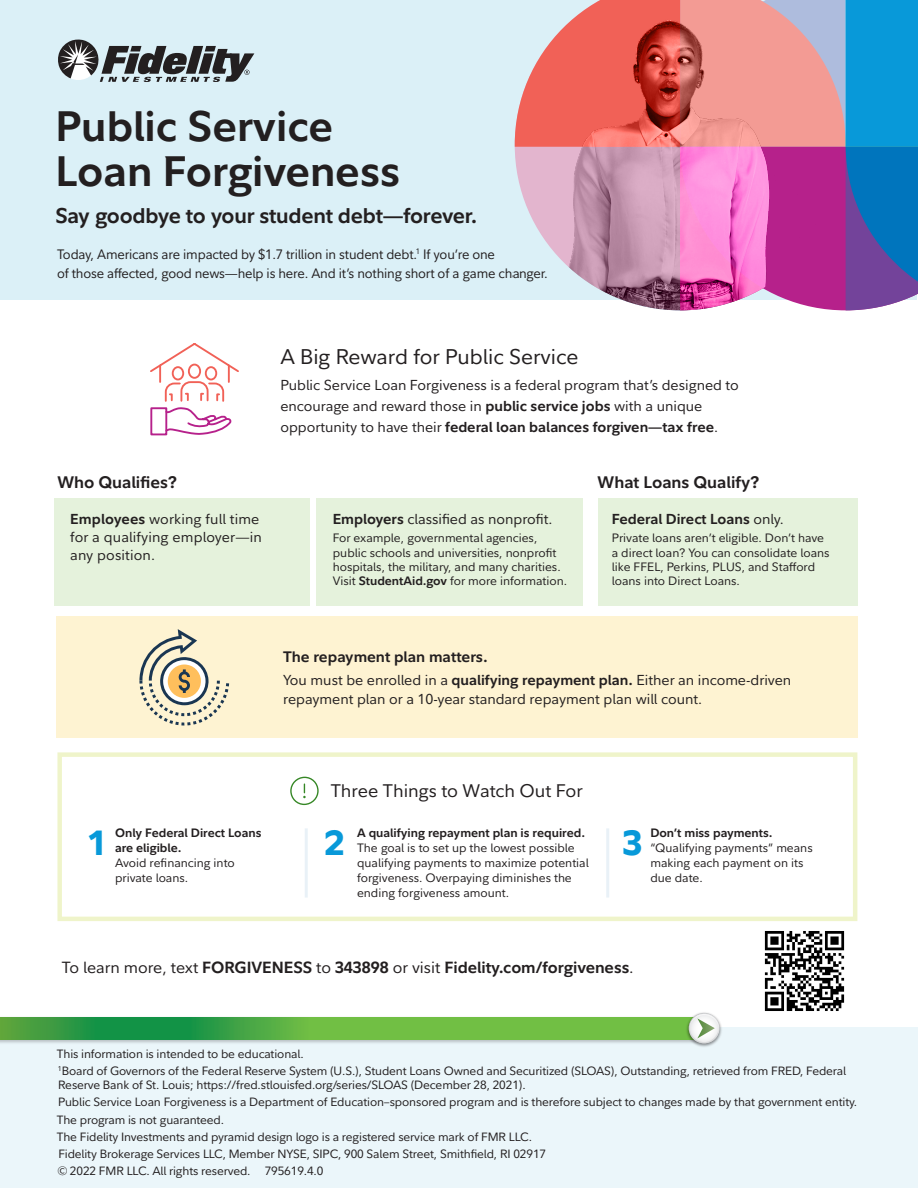
<style>
.page{position:relative;width:918px;height:1188px;background:#fff}
.page>*{position:absolute;margin:0;border:0;box-sizing:border-box;transform-origin:0 0}
.t1{font:700 42px/45px "Fidelity Sans";color:#231f20}
.t2{font:800 34.5px "Fidelity Sans";color:#0899d9}
.t3{font:700 21px "Fidelity Sans";letter-spacing:-.01em;color:#231f20}
.t4{font:21px "Fidelity Sans";color:#231f20}
.t5{font:18px "Fidelity Sans";color:#231f20}
.t6{font:700 16.5px "Fidelity Sans";color:#231f20}
.t7{font:700 15.9px "Fidelity Sans";color:#231f20}
.t8{font:700 15px "Fidelity Sans";color:#231f20}
.t9{font:14.25px/21px "Fidelity Sans";color:#231f20}
.t10{font:700 14.25px "Fidelity Sans";color:#231f20}
.t11{font:13.5px/19.5px "Fidelity Sans";letter-spacing:-.01em;color:#231f20;scale:.96 1}
.t12{font:12px/14.4px "Fidelity Sans";color:#231f20}
.t13{font:700 12px/15px "Fidelity Sans";color:#231f20}
.t14{font:11.85px/17.2px "Fidelity Sans";letter-spacing:-.01em;color:#231f20}
.s1{font-weight:700}
.s2{font-weight:400}
</style>
<div class="page">
<div style="left:56px;top:617px;width:801px;height:121px;background:#fef3d2"></div>
<div style="left:598px;top:499px;width:259px;height:107px;background:#e5f2dc"></div>
<div style="left:316px;top:499px;width:267px;height:107px;background:#e5f2dc"></div>
<div style="left:54px;top:499px;width:255px;height:107px;background:#e5f2dc"></div>
<div style="left:0;top:1027px;width:918px;height:161px;background:#ebf6fa"></div>
<div style="left:0;top:0;width:917px;height:299px;background:#dbf0f7"></div>
<svg style="left:58px;top:39px;width:196px;height:43px"></svg>
<svg style="left:0;top:1017px;width:685px;height:23px;background:#55af44"></svg>
<img style="left:685px;top:1012px;width:37px;height:35px">
<svg style="left:689px;top:1013px;width:31px;height:30px"></svg>
<svg style="left:690px;top:1014px;width:29px;height:29px"></svg>
<img style="left:764px;top:931px;width:81px;height:80px">
<svg style="left:290px;top:776px;width:29px;height:30px"></svg>
<svg style="left:139px;top:629px;width:90px;height:97px"></svg>
<svg style="left:150px;top:343px;width:89px;height:93px"></svg>
<hr style="left:305px;top:828px;width:3px;height:70px;background:#b6d2e5">
<hr style="left:606px;top:828px;width:3px;height:70px;background:#b6d2e5">
<svg style="left:846px;top:0;width:72px;height:310px;background:#1f7dc4"></svg>
<img style="left:515px;top:0;width:331px;height:310px">
<h1 class="t1" style="left:56px;top:103px;width:346px">Public Service<br>Loan Forgiveness</h1>
<h3 class="t3" style="left:56px;top:202px;width:424px">Say goodbye to your student debt—forever.</h3>
<p class="t11" style="left:57px;top:244px;width:513px">Today, Americans are impacted by $1.7 trillion in student debt.<sup>1</sup> If you’re one<br>of those affected, good news—help is here. And it’s nothing short of a game changer.</p>
<h3 class="t4" style="left:280px;top:343px;width:300px">A Big Reward for Public Service</h3>
<p class="t9" style="left:280px;top:375px;width:460px">Public Service Loan Forgiveness is a federal program that’s designed to encourage and reward those in <span class="s1">public service jobs</span> with a unique opportunity to have their <span class="s1">federal loan balances forgiven—tax free</span>.</p>
<h3 class="t6" style="left:57px;top:472px;width:121px">Who Qualifies?</h3>
<h3 class="t6" style="left:598px;top:472px;width:163px">What Loans Qualify?</h3>
<p class="t9" style="left:70px;top:510px;width:193px;line-height:18px"><span class="s1">Employees</span> working full time for a qualifying employer—in any position.</p>
<p class="t9" style="left:333px;top:509px;width:221px"><span class="s1">Employers</span> classified as nonprofit.</p>
<p class="t12" style="left:333px;top:531px;width:236px">For example, governmental agencies, public schools and universities, nonprofit hospitals, the military, and many charities.<br>Visit <span class="s1">StudentAid.gov</span> for more information.</p>
<p class="t10" style="left:612px;top:510px;width:174px">Federal Direct Loans <span class="s2">only.</span></p>
<p class="t12" style="left:612px;top:531px;width:219px">Private loans aren’t eligible. Don’t have a direct loan? You can consolidate loans like FFEL, Perkins, PLUS, and Stafford loans into Direct Loans.</p>
<p class="t8" style="left:283px;top:647px;width:206px">The repayment plan matters.</p>
<p class="t9" style="left:283px;top:670px;width:510px;line-height:19.5px">You must be enrolled in a <span class="s1">qualifying repayment plan.</span> Either an income-driven repayment plan or a 10-year standard repayment plan will count.</p>
<h3 class="t5" style="left:331px;top:779px;width:253px">Three Things to Watch Out For</h3>
<p class="t13" style="left:115px;top:825px;width:148px">Only Federal Direct Loans are eligible.</p>
<p class="t12" style="left:115px;top:856px;width:121px;line-height:15px">Avoid refinancing into private loans.</p>
<h2 class="t2" style="left:87px;top:820px;width:21px">1</h2>
<h2 class="t2" style="left:325px;top:820px;width:21px">2</h2>
<h2 class="t2" style="left:623px;top:820px;width:21px">3</h2>
<p class="t13" style="left:650px;top:825px;width:124px">Don’t miss payments.</p>
<p class="t13" style="left:357px;top:825px;width:230px">A qualifying repayment plan is required.</p>
<p class="t12" style="left:357px;top:841px;width:233px;line-height:15px">The goal is to set up the lowest possible qualifying payments to maximize potential forgiveness. Overpaying diminishes the ending forgiveness amount.</p>
<p class="t12" style="left:650px;top:841px;width:164px;line-height:15px">“Qualifying payments” means making each payment on its due date.</p>
<h3 class="t7" style="left:62px;top:956px;width:573px"><span class="s2">To learn more, text</span> FORGIVENESS <span class="s2">to</span> 343898 <span class="s2">or visit</span> Fidelity.com/forgiveness<span class="s2">.</span></h3>
<p class="t14" style="left:57px;top:1045px;width:791px">This information is intended to be educational.<br><sup>1</sup>Board of Governors of the Federal Reserve System (U.S.), Student Loans Owned and Securitized (SLOAS), Outstanding, retrieved from FRED, Federal</p>
<p class="t14" style="left:57px;top:1076px;width:802px">Reserve Bank of St. Louis; https://fred.stlouisfed.org/series/SLOAS (December 28, 2021).<br>Public Service Loan Forgiveness is a Department of Education–sponsored program and is therefore subject to changes made by that government entity.<br>The program is not guaranteed.<br>The Fidelity Investments and pyramid design logo is a registered service mark of FMR LLC.<br>Fidelity Brokerage Services LLC, Member NYSE, SIPC, 900 Salem Street, Smithfield, RI 02917<br>© 2022 FMR LLC. All rights reserved. 795619.4.0</p>
</div>
